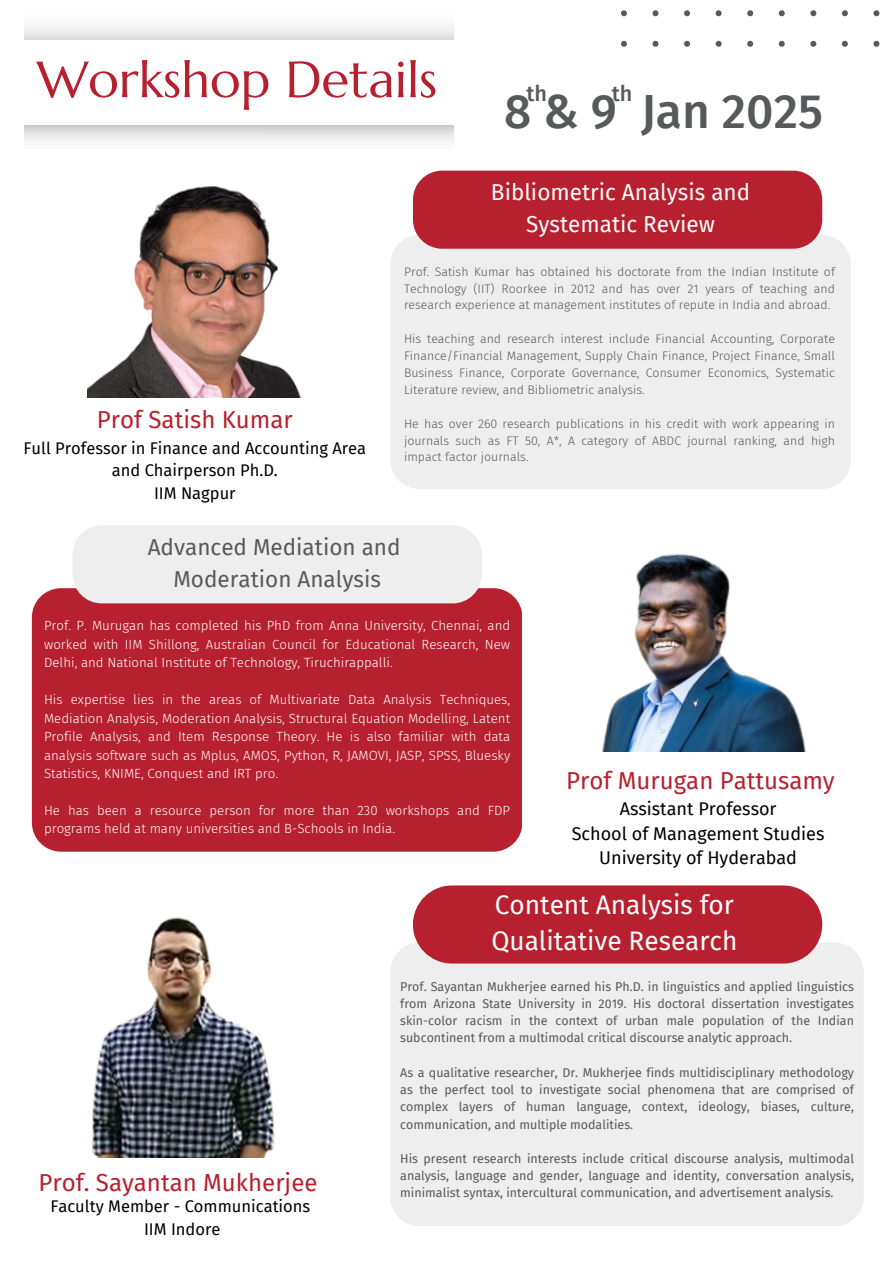
<style>
.page{position:relative;width:894px;height:1264px;background:#fff}
.page>*{position:absolute;margin:0;border:0;box-sizing:border-box;transform-origin:0 0}
.t1{font:50.7px "Marcellus";color:#b7202e}
.t2{font:500 47.85px "Fira Sans";color:#58595b}
.t3{font:26.25px/36px "Fira Sans";color:#fff}
.t4{font:24px "Fira Sans";color:#b7202e}
.t5{font:22.5px/31.5px "Fira Sans";color:#fffffe;text-align:center}
.t6{font:22.5px/31.5px "Fira Sans";color:#58595b;text-align:center}
.t7{font:500 21.6px "Fira Sans";color:#58595b}
.t8{font:18px/24.8px "Fira Sans";color:#000;text-align:center}
.t9{font:16.5px/22.5px "Fira Sans";color:#000;text-align:center}
.t10{font:300 13.2px/18.5px "Fira Sans";color:#fff;text-align:justify}
.t11{font:12.45px/17.2px "Fira Sans";color:#58595b;text-align:justify}
.t12{font:300 12.3px/17px "Fira Sans";color:#58595b;text-align:justify}
</style>
<div class="page">
<img style="left:602px;top:554px;width:204px;height:198px">
<img style="left:91px;top:917px;width:184px;height:239px">
<img style="left:87px;top:186px;width:214px;height:211px">
<div style="left:390px;top:235px;width:460px;height:254px;background:#eee;border-radius:29px"></div>
<div style="left:32px;top:588px;width:490px;height:263px;background:#b7202e;border-radius:29px"></div>
<div style="left:390px;top:942px;width:473px;height:284px;background:#eee;border-radius:29px"></div>
<svg style="left:621px;top:10px;width:259px;height:37px"></svg>
<div style="left:413px;top:885px;width:409px;height:78px;background:#b7202e;border-radius:39px"></div>
<div style="left:72px;top:525px;width:409px;height:78px;background:#eee;border-radius:29px"></div>
<div style="left:413px;top:171px;width:409px;height:78px;background:#b7202e;border-radius:29px"></div>
<h4 class="t1" style="left:37px;top:48px;width:402px">Workshop Details</h4>
<p class="t7" style="left:526px;top:80px;width:22px">th</p>
<p class="t7" style="left:611px;top:80px;width:22px">th</p>
<p class="t2" style="left:504px;top:83px;width:320px">8 &amp; 9 Jan 2025</p>
<p class="t5" style="left:491px;top:177px;width:261px">Bibliometric Analysis and<br>Systematic Review</p>
<p class="t4" style="left:97px;top:405px;width:197px">Prof Satish Kumar</p>
<p class="t9" style="left:23px;top:437px;width:344px">Full Professor in Finance and Accounting Area and Chairperson Ph.D.<br>IIM Nagpur</p>
<h4 class="t12" style="left:404px;top:263px;width:432px">Prof. Satish Kumar has obtained his doctorate from the Indian Institute of Technology (IIT) Roorkee in 2012 and has over 21 years of teaching and research experience at management institutes of repute in India and abroad.</h4>
<h2 class="t12" style="left:404px;top:330px;width:432px">His teaching and research interest include Financial Accounting, Corporate Finance/Financial Management, Supply Chain Finance, Project Finance, Small Business Finance, Corporate Governance, Consumer Economics, Systematic Literature review, and Bibliometric analysis.</h2>
<p class="t12" style="left:404px;top:415px;width:432px">He has over 260 research publications in his credit with work appearing in journals such as FT 50, A*, A category of ABDC journal ranking, and high impact factor journals.</p>
<h6 class="t6" style="left:148px;top:532px;width:254px">Advanced Mediation and<br>Moderation Analysis</h6>
<h6 class="t10" style="left:44px;top:616px;width:467px">Prof. P. Murugan has completed his PhD from Anna University, Chennai, and worked with IIM Shillong, Australian Council for Educational Research, New Delhi, and National Institute of Technology, Tiruchirappalli.</h6>
<h5 class="t10" style="left:44px;top:690px;width:467px">His expertise lies in the areas of Multivariate Data Analysis Techniques, Mediation Analysis, Moderation Analysis, Structural Equation Modelling, Latent Profile Analysis, and Item Response Theory. He is also familiar with data analysis software such as Mplus, AMOS, Python, R, JAMOVI, JASP, SPSS, Bluesky Statistics, KNIME, Conquest and IRT pro.</h5>
<p class="t10" style="left:44px;top:801px;width:467px">He has been a resource person for more than 230 workshops and FDP programs held at many universities and B-Schools in India.</p>
<h6 class="t4" style="left:566px;top:766px;width:270px">Prof Murugan Pattusamy</h6>
<h6 class="t8" style="left:571px;top:796px;width:254px">Assistant Professor<br>School of Management Studies<br>University of Hyderabad</h6>
<h3 class="t4" style="left:39px;top:1168px;width:280px">Prof. Sayantan Mukherjee</h3>
<h3 class="t9" style="left:50px;top:1195px;width:261px">Faculty Member - Communications<br>IIM Indore</h3>
<p class="t3" style="left:491px;top:887px;width:247px">Content Analysis for<br>Qualitative Research</p>
<p class="t11" style="left:400px;top:977px;width:455px">Prof. Sayantan Mukherjee earned his Ph.D. in linguistics and applied linguistics from Arizona State University in 2019. His doctoral dissertation investigates skin-color racism in the context of urban male population of the Indian subcontinent from a multimodal critical discourse analytic approach.</p>
<p class="t11" style="left:400px;top:1064px;width:455px">As a qualitative researcher, Dr. Mukherjee finds multidisciplinary methodology as the perfect tool to investigate social phenomena that are comprised of complex layers of human language, context, ideology, biases, culture, communication, and multiple modalities.</p>
<h5 class="t11" style="left:400px;top:1150px;width:455px">His present research interests include critical discourse analysis, multimodal analysis, language and gender, language and identity, conversation analysis, minimalist syntax, intercultural communication, and advertisement analysis.</h5>
</div>
